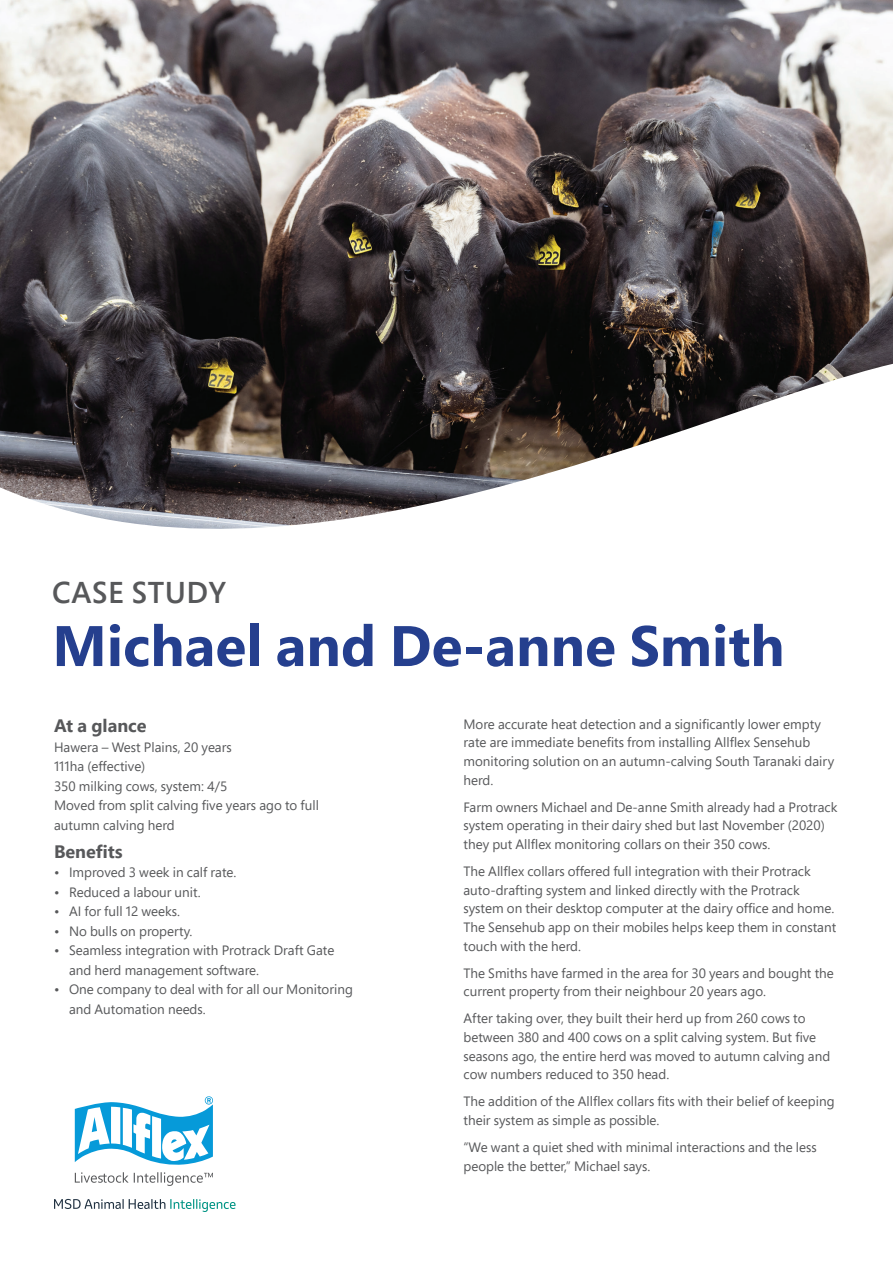
<style>
.page{position:relative;width:893px;height:1263px;background:#fff}
.page>*{position:absolute;margin:0;border:0;box-sizing:border-box;transform-origin:0 0}
.t1{font:700 57px "Segoe Pro";color:#253f8e}
.t2{font:600 30px "Segoe Pro";letter-spacing:.02em;color:#57585a}
.t3{font:700 18px "Segoe Pro";color:#57585a}
.t4{font:13.5px/18.6px "Segoe Pro";color:#57585a}
</style>
<div class="page">
<img style="left:0;top:0;width:893px;height:529px">
<svg style="left:54px;top:1199px;width:182px;height:13px"></svg>
<svg style="left:75px;top:1096px;width:138px;height:69px"></svg>
<svg style="left:75px;top:1172px;width:138px;height:14px"></svg>
<h2 class="t2" style="left:52px;top:572px;width:175px">CASE STUDY</h2>
<h1 class="t1" style="left:52px;top:605px;width:734px">Michael and De-anne Smith</h1>
<h3 class="t3" style="left:54px;top:713px;width:94px">At a glance</h3>
<p class="t4" style="left:54px;top:737px;width:266px;line-height:19.5px">Hawera – West Plains, 20 years<br>111ha (effective)<br>350 milking cows, system: 4/5<br>Moved from split calving five years ago to full autumn calving herd</p>
<h3 class="t3" style="left:54px;top:838px;width:70px">Benefits</h3>
<p class="t4" style="left:54px;top:863px;width:184px">• Improved 3 week in calf rate.</p>
<p class="t4" style="left:54px;top:882px;width:148px">• Reduced a labour unit.</p>
<p class="t4" style="left:54px;top:902px;width:128px">• AI for full 12 weeks.</p>
<p class="t4" style="left:54px;top:921px;width:140px">• No bulls on property.</p>
<p class="t4" style="left:69px;top:940px;width:267px;line-height:19.5px;text-indent:-15px">• Seamless integration with Protrack Draft Gate and herd management software.</p>
<p class="t4" style="left:69px;top:979px;width:285px;line-height:19.5px;text-indent:-15px">• One company to deal with for all our Monitoring and Automation needs.</p>
<p class="t4" style="left:463px;top:714px;width:372px">More accurate heat detection and a significantly lower empty rate are immediate benefits from installing Allflex Sensehub monitoring solution on an autumn-calving South Taranaki dairy herd.</p>
<p class="t4" style="left:463px;top:797px;width:375px">Farm owners Michael and De-anne Smith already had a Protrack system operating in their dairy shed but last November (2020) they put Allflex monitoring collars on their 350 cows.</p>
<p class="t4" style="left:463px;top:862px;width:374px">The Allflex collars offered full integration with their Protrack auto-drafting system and linked directly with the Protrack system on their desktop computer at the dairy office and home.<br>The Sensehub app on their mobiles helps keep them in constant touch with the herd.</p>
<p class="t4" style="left:463px;top:963px;width:372px">The Smiths have farmed in the area for 30 years and bought the current property from their neighbour 20 years ago.</p>
<p class="t4" style="left:463px;top:1009px;width:368px">After taking over, they built their herd up from 260 cows to between 380 and 400 cows on a split calving system. But five seasons ago, the entire herd was moved to autumn calving and cow numbers reduced to 350 head.</p>
<p class="t4" style="left:463px;top:1092px;width:373px">The addition of the Allflex collars fits with their belief of keeping their system as simple as possible.</p>
<p class="t4" style="left:463px;top:1137px;width:355px">“We want a quiet shed with minimal interactions and the less people the better,” Michael says.</p>
</div>
